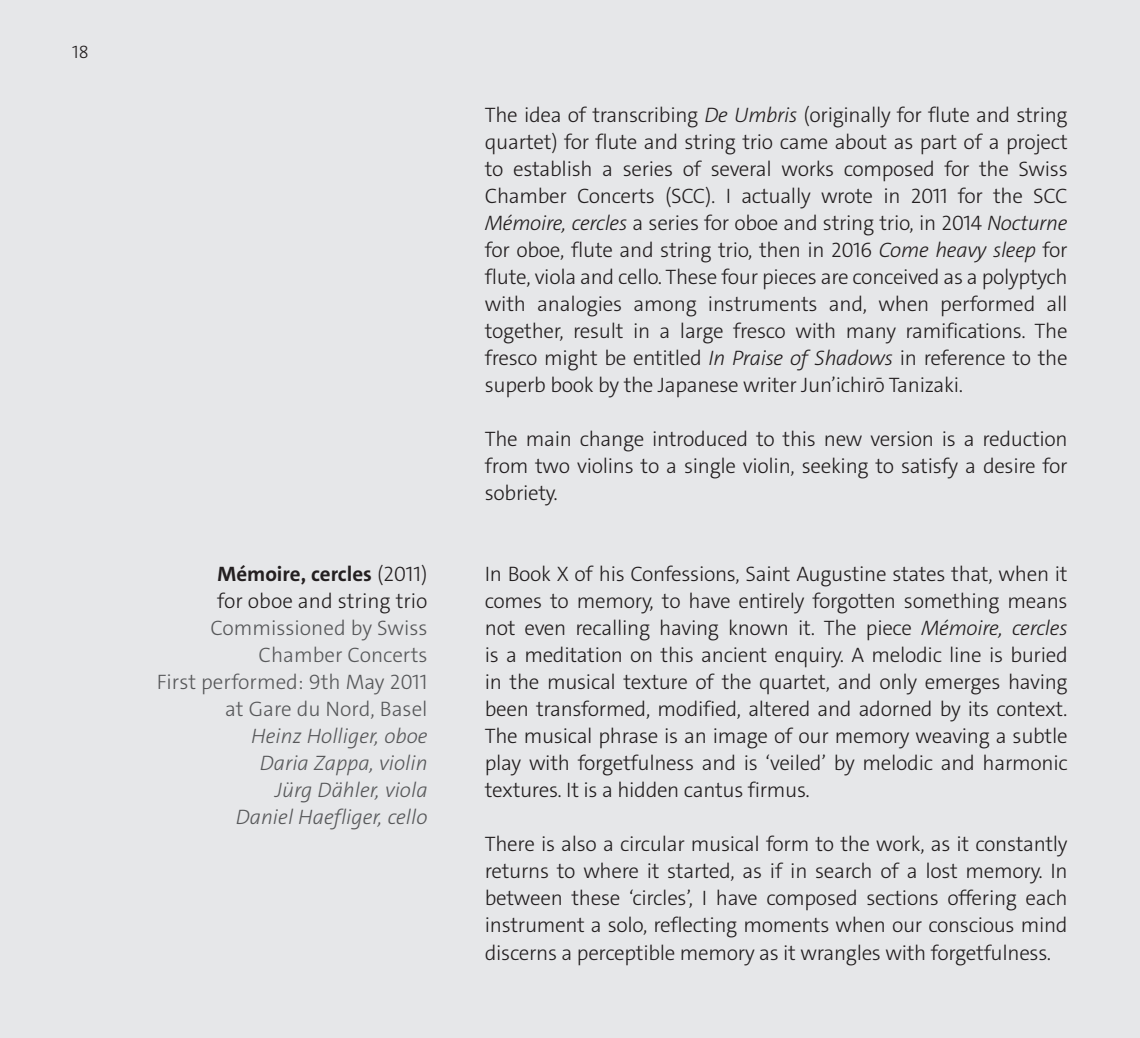
<style>
.page{position:relative;width:1140px;height:1038px;background:#fff}
.page>*{position:absolute;margin:0;border:0;box-sizing:border-box;transform-origin:0 0}
.t1{font:300 21px/27px "The Sans C4 s";letter-spacing:-.015em;color:#231f20;text-align:justify}
.t2{font:300 21px/27px "The Sans C4 s";color:#57585a;text-align:right}
.t3{font:italic 300 21px "The Sans C4 s";color:#57585a}
.t4{font:700 21px "The Sans C4 s";color:#231f20}
.t5{font:300 18px "The Sans C4 s";color:#231f20}
.s1{font-weight:300}
.s2{font-style:italic}
</style>
<div class="page">
<div style="left:0;top:0;width:1140px;height:1037px;background:#e6e7e9"></div>
<p class="t5" style="left:72px;top:40px;width:18px">18</p>
<p class="t4" style="left:217px;top:560px;width:211px">Mémoire, cercles <span class="s1">(2011)</span></p>
<p class="t1" style="left:217px;top:588px;width:212px">for oboe and string trio</p>
<p class="t2" style="left:210px;top:615px;width:219px">Commissioned by Swiss<br>Chamber Concerts</p>
<p class="t2" style="left:157px;top:669px;width:272px">First performed: 9th May 2011 at Gare du Nord, Basel</p>
<p class="t3" style="left:251px;top:722px;width:178px">Heinz Holliger, oboe</p>
<p class="t3" style="left:260px;top:749px;width:169px">Daria Zappa, violin</p>
<p class="t3" style="left:275px;top:776px;width:154px">Jürg Dähler, viola</p>
<p class="t3" style="left:236px;top:803px;width:193px">Daniel Haefliger, cello</p>
<p class="t1" style="left:485px;top:102px;width:584px">The idea of transcribing <span class="s2">De Umbris</span> (originally for flute and string quartet) for flute and string trio came about as part of a project to establish a series of several works composed for the Swiss Chamber Concerts (SCC). I actually wrote in 2011 for the SCC <span class="s2">Mémoire, cercles</span> a series for oboe and string trio, in 2014 <span class="s2">Nocturne </span>for oboe, flute and string trio, then in 2016 <span class="s2">Come heavy sleep</span> for flute, viola and cello. These four pieces are conceived as a polyptych with analogies among instruments and, when performed all together, result in a large fresco with many ramifications. The fresco might be entitled <span class="s2">In Praise of Shadows</span> in reference to the superb book by the Japanese writer Jun’ichirō Tanizaki.</p>
<p class="t1" style="left:485px;top:426px;width:584px">The main change introduced to this new version is a reduction from two violins to a single violin, seeking to satisfy a desire for sobriety.</p>
<p class="t1" style="left:485px;top:561px;width:584px">In Book X of his Confessions, Saint Augustine states that, when it comes to memory, to have entirely forgotten something means not even recalling having known it. The piece <span class="s2">Mémoire, cercles </span>is a meditation on this ancient enquiry. A melodic line is buried in the musical texture of the quartet, and only emerges having been transformed, modified, altered and adorned by its context.<br>The musical phrase is an image of our memory weaving a subtle play with forgetfulness and is ‘veiled’ by melodic and harmonic textures. It is a hidden cantus firmus.</p>
<p class="t1" style="left:485px;top:831px;width:584px">There is also a circular musical form to the work, as it constantly returns to where it started, as if in search of a lost memory. In between these ‘circles’, I have composed sections offering each instrument a solo, reflecting moments when our conscious mind discerns a perceptible memory as it wrangles with forgetfulness.</p>
</div>
